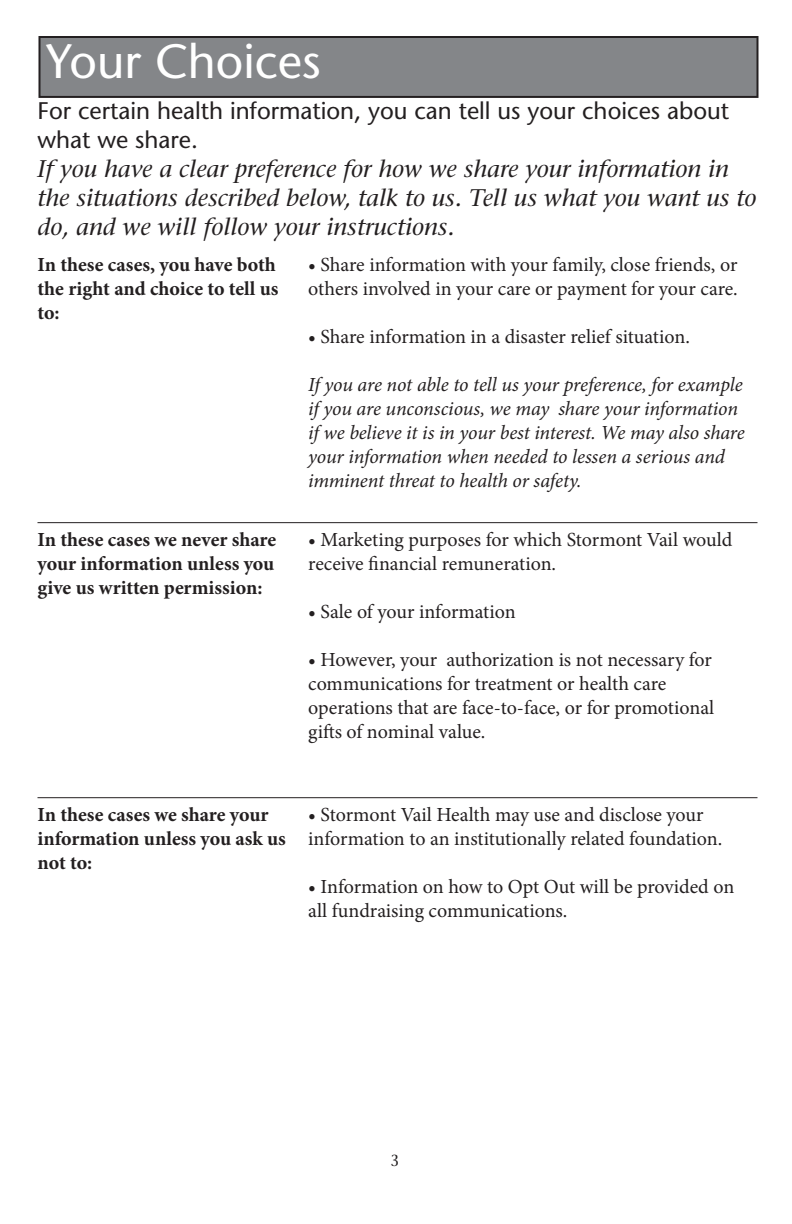
<style>
.page{position:relative;width:792px;height:1224px;background:#fff}
.page>*{position:absolute;margin:0;border:0;box-sizing:border-box;transform-origin:0 0}
.t1{font:48px "Stone Sans";color:#fff}
.t2{font:italic 24px/28.8px "Stone Serif";color:#231f20}
.t3{font:24px/28.8px "Stone Sans";color:#231f20}
.t4{font:20px/24px "Minion Pro";letter-spacing:-.005em;color:#231f20}
.t5{font:italic 20px/24px "Minion Pro";letter-spacing:-.01em;color:#231f20}
.t6{font:700 20px/24px "Minion Pro";color:#231f20}
.t7{font:16px "Stone Serif";color:#231f20;scale:.9 1}
</style>
<div class="page">
<div style="left:40px;top:37px;width:718px;height:60px;background:#848689"></div>
<div style="left:38px;top:36px;width:720px;height:62px;border:2px solid #231f20"></div>
<hr style="left:38px;top:522px;width:720px;height:1px;background:#231f20">
<hr style="left:38px;top:797px;width:720px;height:1px;background:#231f20">
<p class="t1" style="left:46px;top:33px;width:276px">Your Choices</p>
<p class="t3" style="left:38px;top:97px;width:693px">For certain health information, you can tell us your choices about what we share.</p>
<p class="t2" style="left:38px;top:154px;width:720px">If you have a clear preference for how we share your information in the situations described below, talk to us. Tell us what you want us to do, and we will follow your instructions.</p>
<p class="t4" style="left:308px;top:253px;width:431px">• Share information with your family, close friends, or others involved in your care or payment for your care.</p>
<p class="t4" style="left:308px;top:325px;width:383px">• Share information in a disaster relief situation.</p>
<p class="t5" style="left:308px;top:372px;width:438px">If you are not able to tell us your preference, for example if you are unconscious, we may share your information if we believe it is in your best interest. We may also share your information when needed to lessen a serious and imminent threat to health or safety.</p>
<p class="t6" style="left:38px;top:527px;width:240px;text-align:justify">In these cases we never share your information unless you give us written permission:</p>
<p class="t4" style="left:308px;top:528px;width:426px">• Marketing purposes for which Stormont Vail would receive financial remuneration.</p>
<p class="t4" style="left:308px;top:600px;width:209px">• Sale of your information</p>
<p class="t4" style="left:308px;top:648px;width:408px">• However, your authorization is not necessary for communications for treatment or health care operations that are face-to-face, or for promotional gifts of nominal value.</p>
<p class="t6" style="left:38px;top:252px;width:242px">In these cases, you have both the right and choice to tell us to:</p>
<p class="t6" style="left:38px;top:802px;width:250px">In these cases we share your information unless you ask us not to:</p>
<p class="t4" style="left:308px;top:803px;width:416px">• Stormont Vail Health may use and disclose your information to an institutionally related foundation.</p>
<p class="t4" style="left:308px;top:875px;width:428px">• Information on how to Opt Out will be provided on all fundraising communications.</p>
<p class="t7" style="left:391px;top:1150px;width:11px">3</p>
</div>
